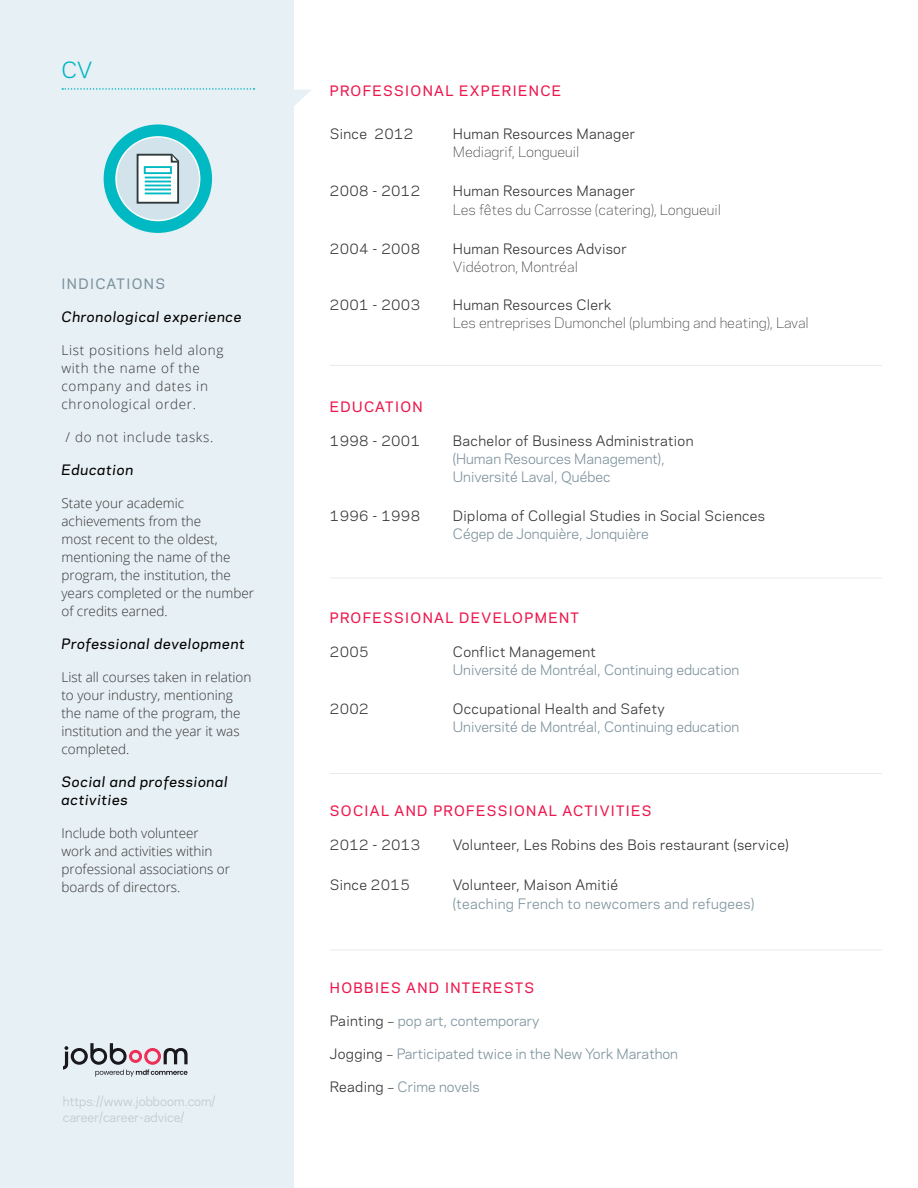
<style>
.page{position:relative;width:918px;height:1188px;background:#fff}
.page>*{position:absolute;margin:0;border:0;box-sizing:border-box;transform-origin:0 0}
.t1{font:21px "Galaxie Polaris";color:#00b6c5}
.t2{font:300 13.5px/18px "Open Sans";color:#333}
.t3{font:13.5px "Galaxie Polaris";letter-spacing:.025em;color:#333}
.t4{font:13.5px/18px "Galaxie Polaris";color:#7e939e}
.t5{font:300 13.5px "Galaxie Polaris";color:#333}
.t6{font:500 13.5px "Galaxie Polaris";letter-spacing:.1em;color:#ed174c}
.t7{font:300 13.5px/18px "Open Sans";letter-spacing:.05em;color:#333}
.t8{font:italic 500 13.5px/18px "Galaxie Polaris";letter-spacing:.05em;color:#000}
.t9{font:13.5px "Galaxie Polaris";letter-spacing:.025em;color:#7e939e}
.t10{font:500 13.5px "Galaxie Polaris";letter-spacing:.1em;color:#7e939e}
.t11{font:12px/16.5px "Galaxie Polaris";color:#bec9cf}
.s1{color:#333}
.s2{font-family:"Open Sans";font-weight:300;color:#000}
</style>
<div class="page">
<div style="left:0;top:0;width:294px;height:1188px;background:#e7f0f4"></div>
<svg style="left:63px;top:1043px;width:125px;height:34px"></svg>
<svg style="left:62px;top:88px;width:249px;height:46px"></svg>
<hr style="left:330px;top:365px;width:552px;height:1px;background:#cdd5d9">
<hr style="left:330px;top:773px;width:552px;height:1px;background:#cdd5d9">
<hr style="left:330px;top:578px;width:552px;height:1px;background:#cdd5d9">
<hr style="left:330px;top:950px;width:552px;height:1px;background:#cdd5d9">
<div style="left:104px;top:124px;width:108px;height:109px;background:#00b9c3;border-radius:50%"></div>
<div style="left:115px;top:136px;width:85px;height:85px;background:#d3e3ec;border:1px solid #fff;border-radius:50%"></div>
<svg style="left:136px;top:153px;width:44px;height:51px"></svg>
<h1 class="t1" style="left:61px;top:54px;width:32px">CV</h1>
<p class="t10" style="left:61px;top:273px;width:105px">INDICATIONS</p>
<p class="t8" style="left:61px;top:307px;width:182px">Chronological experience</p>
<p class="t7" style="left:61px;top:340px;width:164px">List positions held along with the name of the company and dates in chronological order.</p>
<p class="t7" style="left:66px;top:427px;width:149px">/ do not include tasks.</p>
<p class="t8" style="left:61px;top:460px;width:73px">Education</p>
<p class="t2" style="left:61px;top:493px;width:194px">State your academic achievements from the<br>most recent to the oldest, mentioning the name of the program, the institution, the years completed or the number of credits earned.</p>
<p class="t8" style="left:61px;top:634px;width:185px">Professional development</p>
<p class="t2" style="left:61px;top:667px;width:192px">List all courses taken in relation to your industry, mentioning the name of the program, the institution and the year it was completed.</p>
<p class="t8" style="left:61px;top:772px;width:168px">Social and professional activities</p>
<p class="t2" style="left:61px;top:823px;width:170px">Include both volunteer work and activities within professional associations or boards of directors.</p>
<p class="t11" style="left:63px;top:1092px;width:154px">https://www.jobboom.com/ career/career-advice/</p>
<p class="t6" style="left:330px;top:81px;width:233px">PROFESSIONAL EXPERIENCE</p>
<p class="t3" style="left:330px;top:124px;width:85px">Since 2012</p>
<p class="t3" style="left:453px;top:124px;width:184px">Human Resources Manager</p>
<p class="t5" style="left:453px;top:142px;width:128px">Mediagrif, Longueuil</p>
<p class="t3" style="left:330px;top:181px;width:92px">2008 - 2012</p>
<p class="t3" style="left:453px;top:181px;width:184px">Human Resources Manager</p>
<p class="t5" style="left:453px;top:200px;width:270px">Les fêtes du Carrosse (catering), Longueuil</p>
<p class="t3" style="left:330px;top:238px;width:92px">2004 - 2008</p>
<p class="t3" style="left:453px;top:238px;width:175px">Human Resources Advisor</p>
<p class="t5" style="left:453px;top:256px;width:127px">Vidéotron, Montréal</p>
<p class="t3" style="left:330px;top:295px;width:92px">2001 - 2003</p>
<p class="t3" style="left:453px;top:295px;width:160px">Human Resources Clerk</p>
<p class="t5" style="left:453px;top:313px;width:358px">Les entreprises Dumonchel (plumbing and heating), Laval</p>
<p class="t6" style="left:330px;top:397px;width:94px">EDUCATION</p>
<p class="t3" style="left:330px;top:431px;width:92px">1998 - 2001</p>
<p class="t3" style="left:453px;top:431px;width:242px">Bachelor of Business Administration</p>
<p class="t4" style="left:453px;top:449px;width:214px">(Human Resources Management),<br>Université Laval, Québec</p>
<p class="t3" style="left:330px;top:506px;width:92px">1996 - 1998</p>
<p class="t3" style="left:453px;top:506px;width:314px">Diploma of Collegial Studies in Social Sciences</p>
<p class="t4" style="left:453px;top:524px;width:197px">Cégep de Jonquière, Jonquière</p>
<p class="t6" style="left:330px;top:608px;width:251px">PROFESSIONAL DEVELOPMENT</p>
<p class="t3" style="left:330px;top:642px;width:40px">2005</p>
<p class="t3" style="left:453px;top:642px;width:145px">Conflict Management</p>
<p class="t4" style="left:453px;top:660px;width:288px">Université de Montréal, Continuing education</p>
<p class="t3" style="left:330px;top:699px;width:40px">2002</p>
<p class="t3" style="left:453px;top:699px;width:213px">Occupational Health and Safety</p>
<p class="t4" style="left:453px;top:717px;width:288px">Université de Montréal, Continuing education</p>
<p class="t6" style="left:330px;top:801px;width:323px">SOCIAL AND PROFESSIONAL ACTIVITIES</p>
<p class="t3" style="left:330px;top:835px;width:92px">2012 - 2013</p>
<p class="t3" style="left:453px;top:835px;width:337px">Volunteer, Les Robins des Bois restaurant (service)</p>
<p class="t3" style="left:330px;top:874px;width:81px">Since 2015</p>
<p class="t3" style="left:453px;top:874px;width:167px">Volunteer, Maison Amitié</p>
<p class="t9" style="left:453px;top:893px;width:303px">(teaching French to newcomers and refugees)</p>
<p class="t6" style="left:330px;top:977px;width:206px">HOBBIES AND INTERESTS</p>
<p class="t4" style="left:330px;top:1011px;width:211px"><span class="s1">Painting</span> <span class="s2">–</span> pop art, contemporary</p>
<p class="t4" style="left:330px;top:1044px;width:350px"><span class="s1">Jogging</span> <span class="s2">–</span> Participated twice in the New York Marathon</p>
<p class="t4" style="left:330px;top:1077px;width:151px"><span class="s1">Reading</span> <span class="s2">–</span> Crime novels</p>
</div>
